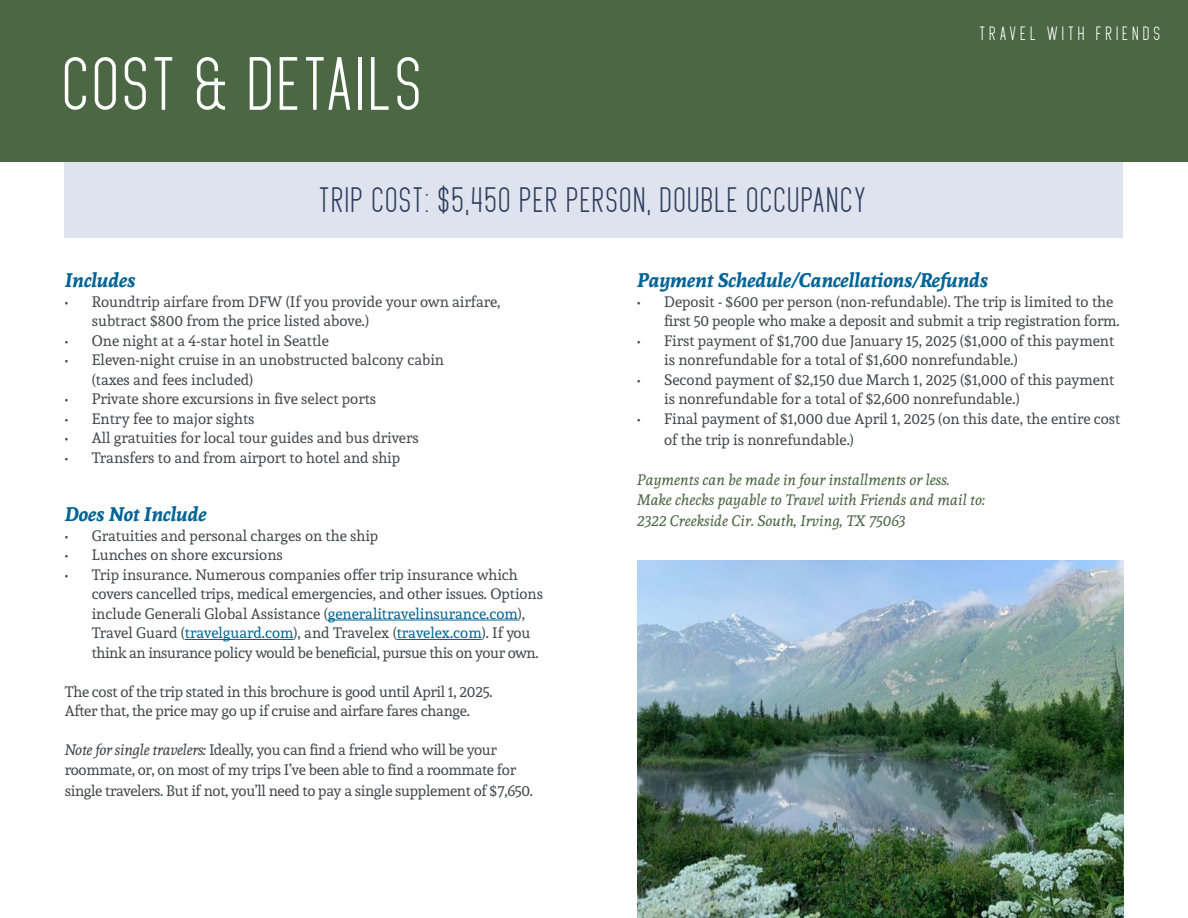
<style>
.page{position:relative;width:1188px;height:918px;background:#fff}
.page>*{position:absolute;margin:0;border:0;box-sizing:border-box;transform-origin:0 0}
.t1{font:72px "Megan June";letter-spacing:.025em;color:#fff}
.t2{font:33px "Megan June";letter-spacing:.025em;color:#2f4061}
.t3{font:italic 700 19.5px "Andada";color:#006396}
.t4{font:18px "Megan June";letter-spacing:.2em;color:#fff}
.t5{font:15px/19.5px "Andada";color:#41474c}
.t6{font:15px/19.5px "Andada";letter-spacing:-.02em;color:#41474c}
.t7{font:italic 15px/19.5px "Andada";color:#4b6744}
.s1{color:#006396}
.s2{font-style:italic}
</style>
<div class="page">
<div style="left:65px;top:148px;width:1058px;height:90px;background:#dfe3ed"></div>
<div style="left:0;top:0;width:1188px;height:162px;background:#4b6744"></div>
<hr style="left:328px;top:620px;width:190px;height:1px;background:#006396">
<hr style="left:185px;top:639px;width:109px;height:1px;background:#006396">
<hr style="left:397px;top:639px;width:85px;height:1px;background:#006396">
<img style="left:637px;top:561px;width:486px;height:357px">
<h1 class="t1" style="left:65px;top:46px;width:362px">COST &amp; DETAILS</h1>
<h2 class="t2" style="left:320px;top:183px;width:549px">TRIP COST: $5,450 PER PERSON, DOUBLE OCCUPANCY</h2>
<p class="t4" style="left:980px;top:24px;width:182px">TRAVEL WITH FRIENDS</p>
<h3 class="t3" style="left:65px;top:267px;width:72px">Includes</h3>
<p class="t5" style="left:92px;top:291px;width:410px;text-indent:-27px">• Roundtrip airfare from DFW (If you provide your own airfare, subtract $800 from the price listed above.)</p>
<p class="t5" style="left:65px;top:330px;width:266px">• One night at a 4-star hotel in Seattle</p>
<p class="t5" style="left:92px;top:350px;width:354px;text-indent:-27px">• Eleven-night cruise in an unobstructed balcony cabin (taxes and fees included)</p>
<p class="t5" style="left:65px;top:389px;width:313px">• Private shore excursions in five select ports</p>
<p class="t5" style="left:65px;top:408px;width:191px">• Entry fee to major sights</p>
<p class="t5" style="left:65px;top:428px;width:355px">• All gratuities for local tour guides and bus drivers</p>
<p class="t5" style="left:65px;top:447px;width:337px">• Transfers to and from airport to hotel and ship</p>
<h3 class="t3" style="left:65px;top:501px;width:143px">Does Not Include</h3>
<p class="t5" style="left:65px;top:525px;width:315px">• Gratuities and personal charges on the ship</p>
<p class="t5" style="left:65px;top:545px;width:220px">• Lunches on shore excursions</p>
<p class="t5" style="left:92px;top:564px;width:453px;text-indent:-27px">• Trip insurance. Numerous companies offer trip insurance which covers cancelled trips, medical emergencies, and other issues. Options include Generali Global Assistance (<span class="s1">generalitravelinsurance.com</span>), Travel Guard (<span class="s1">travelguard.com</span>), and Travelex (<span class="s1">travelex.com</span>). If you think an insurance policy would be beneficial, pursue this on your own.</p>
<p class="t6" style="left:65px;top:681px;width:429px">The cost of the trip stated in this brochure is good until April 1, 2025.<br>After that, the price may go up if cruise and airfare fares change.</p>
<p class="t6" style="left:65px;top:740px;width:453px"><span class="s2">Note for single travelers:</span> Ideally, you can find a friend who will be your roommate, or, on most of my trips I’ve been able to find a roommate for</p>
<p class="t6" style="left:65px;top:780px;width:470px">single travelers. But if not, you’ll need to pay a single supplement of $7,650.</p>
<h3 class="t3" style="left:637px;top:267px;width:352px">Payment Schedule/Cancellations/Refunds</h3>
<p class="t5" style="left:664px;top:291px;width:457px;text-indent:-27px">• Deposit - $600 per person (non-refundable). The trip is limited to the first 50 people who make a deposit and submit a trip registration form.</p>
<p class="t5" style="left:664px;top:330px;width:451px;text-indent:-27px">• First payment of $1,700 due January 15, 2025 ($1,000 of this payment is nonrefundable for a total of $1,600 nonrefundable.)</p>
<p class="t5" style="left:664px;top:369px;width:452px;text-indent:-27px">• Second payment of $2,150 due March 1, 2025 ($1,000 of this payment is nonrefundable for a total of $2,600 nonrefundable.)</p>
<p class="t5" style="left:664px;top:407px;width:458px;line-height:21px;text-indent:-27px">• Final payment of $1,000 due April 1, 2025 (on this date, the entire cost of the trip is nonrefundable.)</p>
<p class="t7" style="left:637px;top:470px;width:349px">Payments can be made in four installments or less.<br>Make checks payable to Travel with Friends and mail to:</p>
<p class="t7" style="left:637px;top:510px;width:270px">2322 Creekside Cir. South, Irving, TX 75063</p>
</div>
